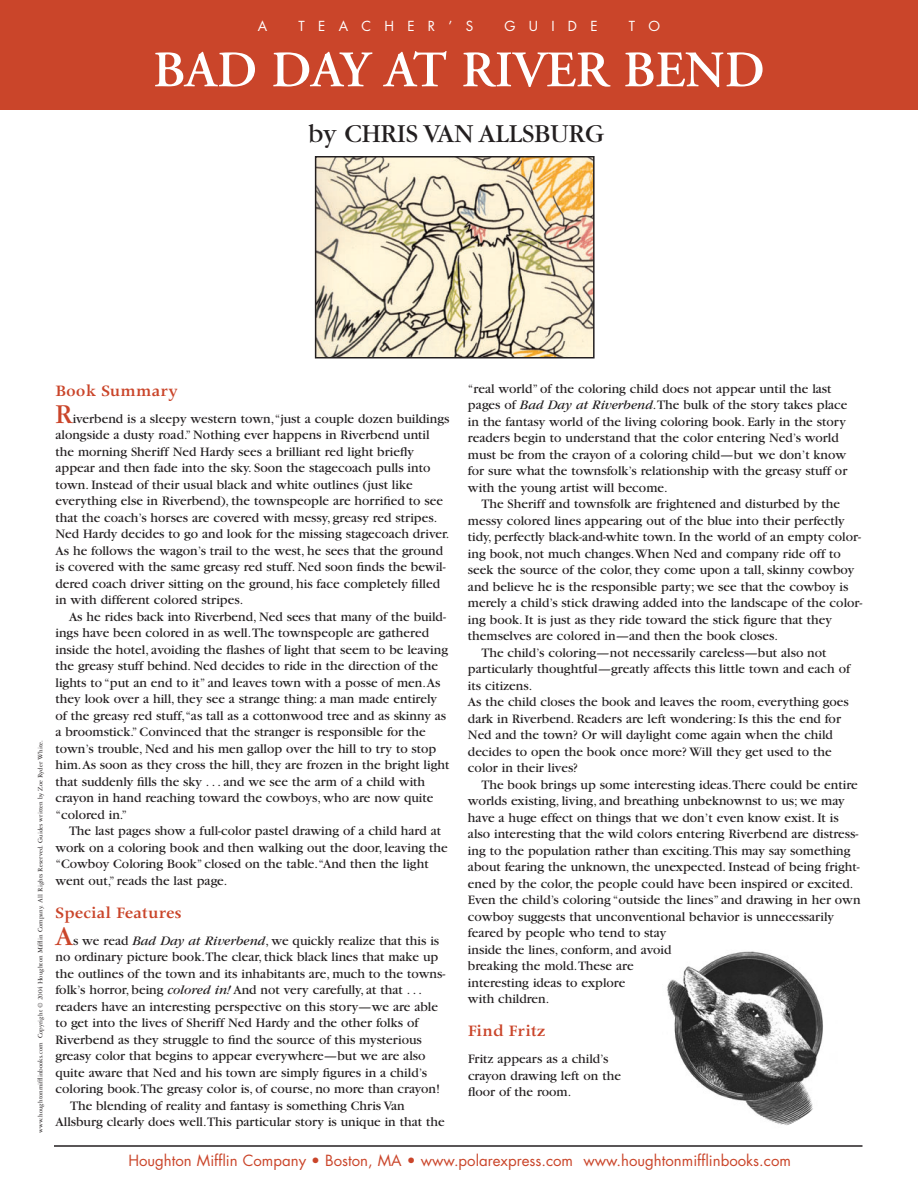
<style>
.page{position:relative;width:918px;height:1188px;background:#fff}
.page>*{position:absolute;margin:0;border:0;box-sizing:border-box;transform-origin:0 0}
.t1{font:600 51px "Adobe Garamond";color:#fff}
.t2{font:27px "Garamond";color:#231f20}
.t3{font:600 18px "Apollo";color:#ca452a}
.t4{font:15px "Futura";color:#ca452a}
.t5{font:13.5px/16.5px "Garamond";color:#231f20}
.t6{font:13.5px "Futura";letter-spacing:.985em;color:#fff}
.t7{font:7.2px "Garamond Three";color:#231f20}
.s1{font-size:28.5px;color:#ca452a}
.s2{font-style:italic}
</style>
<div class="page">
<div style="left:0;top:0;width:918px;height:110px;background:#ca452a"></div>
<img style="left:318px;top:159px;width:274px;height:196px">
<div style="left:315px;top:156px;width:280px;height:202px;border:2px solid #231f20"></div>
<img style="left:667px;top:951px;width:156px;height:175px">
<hr style="left:54px;top:1145px;width:808px;height:2px;background:#231f20">
<p class="t6" style="left:258px;top:19px;width:11px">A</p>
<p class="t6" style="left:299px;top:19px;width:176px">TEACHER’S</p>
<p class="t6" style="left:504px;top:19px;width:95px">GUIDE</p>
<p class="t6" style="left:629px;top:19px;width:33px">T O</p>
<h1 class="t1" style="left:153px;top:50px;width:613px">BAD DAY AT RIVER BEND</h1>
<h2 class="t2" style="left:308px;top:124px;width:297px">by CHRIS VAN ALLSBURG</h2>
<p class="t7" style="left:38px;top:1133px;width:394px;rotate:-90deg">www.houghtonmifflinbooks.com Copyright © 2004 Houghton Mifflin Company. All Rights Reserved. Guides written by Zoe Ryder White.</p>
<h3 class="t3" style="left:56px;top:384px;width:124px">Book Summary</h3>
<p class="t5" style="left:56px;top:412px;width:396px"><span class="s1">R</span>iverbend is a sleepy western town,“just a couple dozen buildings alongside a dusty road.” Nothing ever happens in Riverbend until the morning Sheriff Ned Hardy sees a brilliant red light briefly appear and then fade into the sky. Soon the stagecoach pulls into town. Instead of their usual black and white outlines (just like everything else in Riverbend), the townspeople are horrified to see that the coach’s horses are covered with messy, greasy red stripes.<br>Ned Hardy decides to go and look for the missing stagecoach driver.<br>As he follows the wagon’s trail to the west, he sees that the ground is covered with the same greasy red stuff. Ned soon finds the bewil&shy;dered coach driver sitting on the ground, his face completely filled in with different colored stripes.</p>
<p class="t5" style="left:56px;top:610px;width:395px;text-indent:14px">As he rides back into Riverbend, Ned sees that many of the build&shy;ings have been colored in as well.The townspeople are gathered inside the hotel, avoiding the flashes of light that seem to be leaving the greasy stuff behind. Ned decides to ride in the direction of the lights to “put an end to it” and leaves town with a posse of men.As they look over a hill, they see a strange thing: a man made entirely of the greasy red stuff,“as tall as a cottonwood tree and as skinny as a broomstick.” Convinced that the stranger is responsible for the town’s trouble, Ned and his men gallop over the hill to try to stop him.As soon as they cross the hill, they are frozen in the bright light that suddenly fills the sky . . . and we see the arm of a child with crayon in hand reaching toward the cowboys, who are now quite “colored in.”</p>
<p class="t5" style="left:56px;top:824px;width:394px;text-indent:14px">The last pages show a full-color pastel drawing of a child hard at work on a coloring book and then walking out the door, leaving the “Cowboy Coloring Book” closed on the table.“And then the light went out,” reads the last page.</p>
<h3 class="t3" style="left:56px;top:906px;width:127px">Special Features</h3>
<p class="t5" style="left:56px;top:934px;width:385px"><span class="s1">A</span>s we read <span class="s2">Bad Day at Riverbend</span>, we quickly realize that this is</p>
<p class="t5" style="left:55px;top:950px;width:384px">no ordinary picture book.The clear, thick black lines that make up</p>
<p class="t5" style="left:55px;top:967px;width:391px">the outlines of the town and its inhabitants are, much to the towns-</p>
<p class="t5" style="left:55px;top:983px;width:368px">folk’s horror, being <span class="s2">colored in!</span> And not very carefully, at that . . .</p>
<p class="t5" style="left:55px;top:1000px;width:384px">readers have an interesting perspective on this story—we are able</p>
<p class="t5" style="left:55px;top:1016px;width:365px">to get into the lives of Sheriff Ned Hardy and the other folks of</p>
<p class="t5" style="left:55px;top:1033px;width:368px">Riverbend as they struggle to find the source of this mysterious</p>
<p class="t5" style="left:55px;top:1049px;width:372px">greasy color that begins to appear everywhere—but we are also</p>
<p class="t5" style="left:55px;top:1066px;width:373px">quite aware that Ned and his town are simply figures in a child’s</p>
<p class="t5" style="left:55px;top:1082px;width:386px">coloring book.The greasy color is, of course, no more than crayon!</p>
<p class="t5" style="left:70px;top:1099px;width:336px">The blending of reality and fantasy is something Chris Van</p>
<p class="t5" style="left:55px;top:1115px;width:391px">Allsburg clearly does well.This particular story is unique in that the</p>
<p class="t5" style="left:468px;top:382px;width:381px">“real world” of the coloring child does not appear until the last pages of <span class="s2">Bad Day at Riverbend</span>.The bulk of the story takes place in the fantasy world of the living coloring book. Early in the story readers begin to understand that the color entering Ned’s world must be from the crayon of a coloring child—but we don’t know for sure what the townsfolk’s relationship with the greasy stuff or with the young artist will become.</p>
<p class="t5" style="left:481px;top:497px;width:360px">The Sheriff and townsfolk are frightened and disturbed by the</p>
<p class="t5" style="left:468px;top:514px;width:378px">messy colored lines appearing out of the blue into their perfectly</p>
<p class="t5" style="left:468px;top:530px;width:394px">tidy, perfectly black-and-white town. In the world of an empty color-</p>
<p class="t5" style="left:468px;top:547px;width:375px">ing book, not much changes.When Ned and company ride off to</p>
<p class="t5" style="left:468px;top:563px;width:388px">seek the source of the color, they come upon a tall, skinny cowboy</p>
<p class="t5" style="left:468px;top:580px;width:382px">and believe he is the responsible party; we see that the cowboy is</p>
<p class="t5" style="left:468px;top:596px;width:396px">merely a child’s stick drawing added into the landscape of the color-</p>
<p class="t5" style="left:468px;top:613px;width:366px">ing book. It is just as they ride toward the stick figure that they</p>
<p class="t5" style="left:468px;top:629px;width:312px">themselves are colored in—and then the book closes.</p>
<p class="t5" style="left:481px;top:646px;width:347px">The child’s coloring—not necessarily careless—but also not</p>
<p class="t5" style="left:468px;top:662px;width:384px">particularly thoughtful—greatly affects this little town and each of</p>
<p class="t5" style="left:468px;top:679px;width:66px">its citizens.</p>
<p class="t5" style="left:468px;top:695px;width:382px">As the child closes the book and leaves the room, everything goes</p>
<p class="t5" style="left:468px;top:712px;width:374px">dark in Riverbend. Readers are left wondering: Is this the end for</p>
<p class="t5" style="left:468px;top:728px;width:366px">Ned and the town? Or will daylight come again when the child</p>
<p class="t5" style="left:468px;top:745px;width:365px">decides to open the book once more? Will they get used to the</p>
<p class="t5" style="left:468px;top:761px;width:112px">color in their lives?</p>
<p class="t5" style="left:481px;top:778px;width:378px">The book brings up some interesting ideas.There could be entire</p>
<p class="t5" style="left:468px;top:794px;width:378px">worlds existing, living, and breathing unbeknownst to us; we may</p>
<p class="t5" style="left:468px;top:811px;width:372px">have a huge effect on things that we don’t even know exist. It is</p>
<p class="t5" style="left:468px;top:827px;width:392px">also interesting that the wild colors entering Riverbend are distress-</p>
<p class="t5" style="left:468px;top:844px;width:384px">ing to the population rather than exciting.This may say something</p>
<p class="t5" style="left:468px;top:860px;width:393px">about fearing the unknown, the unexpected. Instead of being fright-</p>
<p class="t5" style="left:468px;top:877px;width:387px">ened by the color, the people could have been inspired or excited.</p>
<p class="t5" style="left:468px;top:893px;width:394px">Even the child’s coloring “outside the lines” and drawing in her own</p>
<p class="t5" style="left:468px;top:910px;width:367px">cowboy suggests that unconventional behavior is unnecessarily</p>
<p class="t5" style="left:468px;top:926px;width:200px">feared by people who tend to stay</p>
<p class="t5" style="left:468px;top:943px;width:205px">inside the lines, conform, and avoid</p>
<p class="t5" style="left:468px;top:959px;width:167px">breaking the mold.These are</p>
<p class="t5" style="left:468px;top:976px;width:159px">interesting ideas to explore</p>
<p class="t5" style="left:468px;top:992px;width:83px">with children.</p>
<h3 class="t3" style="left:468px;top:1025px;width:79px">Find Fritz</h3>
<p class="t5" style="left:468px;top:1052px;width:154px">Fritz appears as a child’s crayon drawing left on the floor of the room.</p>
<p class="t4" style="left:128px;top:1153px;width:664px">Houghton Mifflin Company • Boston, MA • www.polarexpress.com www.houghtonmifflinbooks.com</p>
</div>
